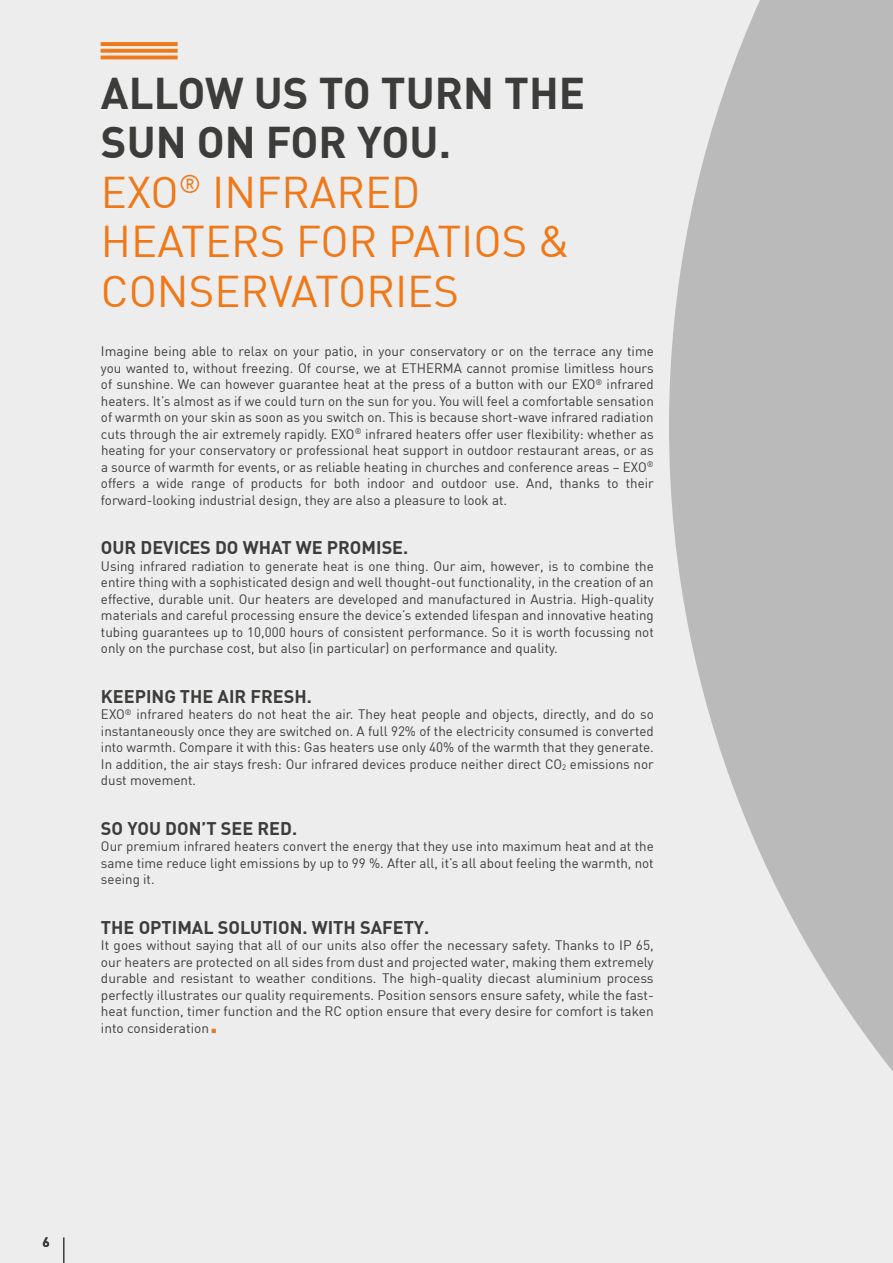
<style>
.page{position:relative;width:893px;height:1263px;background:#ededed}
.page>*{position:absolute;margin:0;border:0;box-sizing:border-box;transform-origin:0 0}
.t1{font:45px "DIN";color:#ef7918}
.t2{font:43.5px/49.5px "DIN";color:#ef7918}
.t3{font:700 18px "DIN";color:#3c3c3b}
.t4{font:13.5px/16.5px "DIN";color:#3c3c3b;text-align:justify}
.t5{font:700 13.5px "DIN";color:#3c3c3b}
.s1{font-weight:700;color:#3c3c3b}
</style>
<div class="page">
<svg style="left:669px;top:0;width:224px;height:1072px;fill:#bababa"></svg>
<hr style="left:101px;top:43px;width:76px;height:3px;background:#ef7918">
<hr style="left:101px;top:56px;width:76px;height:3px;background:#ef7918">
<div style="left:101px;top:49px;width:76px;height:3px;background:#ef7918;border:1px solid #ef7918"></div>
<hr style="left:63px;top:1237px;width:2px;height:26px;background:#3c3c3b">
<h2 class="t2" style="left:101px;top:67px;width:486px"><span class="s1">ALLOW US TO TURN THE<br>SUN ON FOR YOU.<br></span>EXO<sup>®</sup> INFRARED<br>HEATERS FOR PATIOS &amp;<br>CONSERVATORIES</h2>
<p class="t4" style="left:101px;top:343px;width:554px">Imagine being able to relax on your patio, in your conservatory or on the terrace any time you wanted to, without freezing. Of course, we at ETHERMA cannot promise limitless hours of sunshine. We can however guarantee heat at the press of a button with our EXO<sup>®</sup> infrared heaters. It’s almost as if we could turn on the sun for you. You will feel a comfortable sensation of warmth on your skin as soon as you switch on. This is because short-wave infrared radiation cuts through the air extremely rapidly. EXO<sup>®</sup> infrared heaters offer user flexibility: whether as heating for your conservatory or professional heat support in outdoor restaurant areas, or as a source of warmth for events, or as reliable heating in churches and conference areas – EXO<sup>® </sup>offers a wide range of products for both indoor and outdoor use. And, thanks to their forward-looking industrial design, they are also a pleasure to look at.</p>
<h3 class="t3" style="left:101px;top:536px;width:309px">OUR DEVICES DO WHAT WE PROMISE.</h3>
<p class="t4" style="left:101px;top:557px;width:554px">Using infrared radiation to generate heat is one thing. Our aim, however, is to combine the entire thing with a sophisticated design and well thought-out functionality, in the creation of an effective, durable unit. Our heaters are developed and manufactured in Austria. High-quality materials and careful processing ensure the device’s extended lifespan and innovative heating tubing guarantees up to 10,000 hours of consistent performance. So it is worth focussing not only on the purchase cost, but also (in particular) on performance and quality.</p>
<h3 class="t3" style="left:101px;top:684px;width:212px">KEEPING THE AIR FRESH.</h3>
<p class="t4" style="left:101px;top:706px;width:554px">EXO<sup>®</sup> infrared heaters do not heat the air. They heat people and objects, directly, and do so instantaneously once they are switched on. A full 92% of the electricity consumed is converted into warmth. Compare it with this: Gas heaters use only 40% of the warmth that they generate.<br>In addition, the air stays fresh: Our infrared devices produce neither direct CO<sub>2</sub> emissions nor dust movement.</p>
<h3 class="t3" style="left:101px;top:816px;width:198px">SO YOU DON’T SEE RED.</h3>
<p class="t4" style="left:101px;top:838px;width:554px">Our premium infrared heaters convert the energy that they use into maximum heat and at the same time reduce light emissions by up to 99 %. After all, it’s all about feeling the warmth, not seeing it.</p>
<h3 class="t3" style="left:101px;top:915px;width:330px">THE OPTIMAL SOLUTION. WITH SAFETY.</h3>
<p class="t4" style="left:101px;top:937px;width:554px">It goes without saying that all of our units also offer the necessary safety. Thanks to IP 65, our heaters are protected on all sides from dust and projected water, making them extremely durable and resistant to weather conditions. The high-quality diecast aluminium process perfectly illustrates our quality requirements. Position sensors ensure safety, while the fast&shy;heat function, timer function and the RC option ensure that every desire for comfort is taken into consideration</p>
<h1 class="t1" style="left:208px;top:988px;width:14px">.</h1>
<p class="t5" style="left:43px;top:1233px;width:9px">6</p>
</div>
